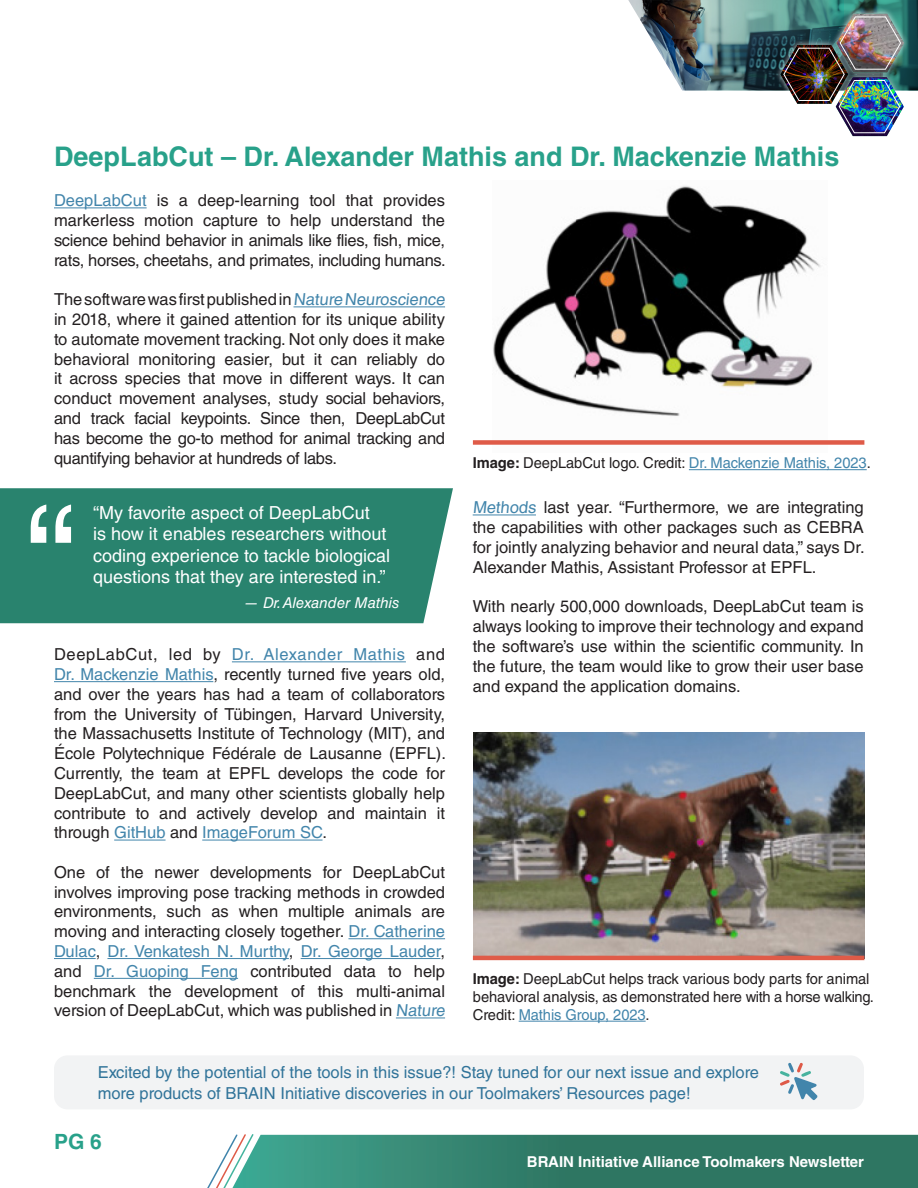
<style>
.page{position:relative;width:918px;height:1188px;background:#fff}
.page>*{position:absolute;margin:0;border:0;box-sizing:border-box;transform-origin:0 0}
.t1{font:150px "Helvetica LT Std";color:#fff}
.t2{font:700 27px "Helvetica LT Std";color:#28a18a}
.t3{font:700 21px "Helvetica LT Std";color:#28a18a}
.t4{font:18px/21.6px "Helvetica LT Std";color:#fff}
.t5{font:16.5px/19.8px "Helvetica LT Std";color:#231f20;text-align:justify}
.t6{font:16.5px/21px "Helvetica LT Std";color:#307399}
.t7{font:15px/18px "Helvetica LT Std";letter-spacing:-.005em;color:#231f20}
.t8{font:700 15px "Helvetica LT Std";color:#fff}
.t9{font:italic 15px "Helvetica LT Std";color:#fff}
.s1{color:#4285ab}
.s2{font-weight:700}
</style>
<div class="page">
<div style="left:54px;top:1055px;width:810px;height:54px;background:#f2f3f4;border-radius:14px"></div>
<svg style="left:780px;top:1063px;width:38px;height:37px"></svg>
<hr style="left:54px;top:207px;width:93px;height:1px;background:#4285ab">
<hr style="left:294px;top:306px;width:151px;height:1px;background:#4285ab">
<hr style="left:232px;top:661px;width:174px;height:1px;background:#4285ab">
<hr style="left:54px;top:681px;width:159px;height:1px;background:#4285ab">
<hr style="left:114px;top:840px;width:52px;height:1px;background:#4285ab">
<hr style="left:202px;top:840px;width:121px;height:1px;background:#4285ab">
<hr style="left:348px;top:938px;width:97px;height:1px;background:#4285ab">
<hr style="left:54px;top:958px;width:42px;height:1px;background:#4285ab">
<hr style="left:107px;top:958px;width:182px;height:1px;background:#4285ab">
<hr style="left:301px;top:958px;width:139px;height:1px;background:#4285ab">
<hr style="left:94px;top:978px;width:144px;height:1px;background:#4285ab">
<hr style="left:396px;top:1018px;width:49px;height:1px;background:#4285ab">
<hr style="left:473px;top:515px;width:63px;height:1px;background:#4285ab">
<svg style="left:207px;top:1134px;width:711px;height:54px;background:#408977"></svg>
<div style="left:0;top:488px;width:453px;height:135px;background:#29836e"></div>
<img style="left:493px;top:186px;width:328px;height:230px">
<div style="left:473px;top:440px;width:391px;height:5px;background:#df5b48"></div>
<hr style="left:689px;top:469px;width:178px;height:1px;background:#4285ab">
<img style="left:473px;top:732px;width:391px;height:224px">
<hr style="left:473px;top:956px;width:391px;height:4px;background:#df5b48">
<hr style="left:519px;top:1021px;width:127px;height:1px;background:#4285ab">
<img style="left:628px;top:0;width:290px;height:136px">
<p class="t2" style="left:54px;top:140px;width:787px">DeepLabCut – Dr. Alexander Mathis and Dr. Mackenzie Mathis</p>
<p class="t5" style="left:54px;top:191px;width:393px"><span class="s1">DeepLabCut</span> is a deep-learning tool that provides markerless motion capture to help understand the science behind behavior in animals like flies, fish, mice, rats, horses, cheetahs, and primates, including humans.</p>
<p class="t5" style="left:54px;top:290px;width:395px;text-align:left">The software was first published in <span class="s1">Nature Neuroscience </span>in 2018, where it gained attention for its unique ability to automate movement tracking. Not only does it make behavioral monitoring easier, but it can reliably do it across species that move in different ways. It can conduct movement analyses, study social behaviors, and track facial keypoints. Since then, DeepLabCut has become the go-to method for animal tracking and quantifying behavior at hundreds of labs.</p>
<p class="t7" style="left:473px;top:454px;width:399px"><span class="s2">Image:</span> DeepLabCut logo. Credit: <span class="s1">Dr. Mackenzie Mathis, 2023</span>.</p>
<p class="t1" style="left:25px;top:474px;width:51px">“</p>
<p class="t4" style="left:93px;top:501px;width:298px">“My favorite aspect of DeepLabCut<br>is how it enables researchers without coding experience to tackle biological questions that they are interested in.”</p>
<p class="t9" style="left:244px;top:594px;width:157px">— Dr. Alexander Mathis</p>
<p class="t5" style="left:54px;top:644px;width:394px">DeepLabCut, led by <span class="s1">Dr. Alexander Mathis</span> and <span class="s1">Dr. Mackenzie Mathis</span>, recently turned five years old, and over the years has had a team of collaborators from the University of Tübingen, Harvard University, the Massachusetts Institute of Technology (MIT), and École Polytechnique Fédérale de Lausanne (EPFL).<br>Currently, the team at EPFL develops the code for DeepLabCut, and many other scientists globally help contribute to and actively develop and maintain it through <span class="s1">GitHub</span> and <span class="s1">ImageForum SC</span>.</p>
<p class="t5" style="left:54px;top:862px;width:395px;text-align:left">One of the newer developments for DeepLabCut involves improving pose tracking methods in crowded environments, such as when multiple animals are moving and interacting closely together. <span class="s1">Dr. Catherine Dulac</span>, <span class="s1">Dr. Venkatesh N. Murthy</span>, <span class="s1">Dr. George Lauder</span>, and <span class="s1">Dr. Guoping Feng</span> contributed data to help benchmark the development of this multi-animal version of DeepLabCut, which was published in <span class="s1">Nature</span></p>
<p class="t5" style="left:473px;top:498px;width:394px"><span class="s1">Methods</span> last year. “Furthermore, we are integrating the capabilities with other packages such as CEBRA for jointly analyzing behavior and neural data,” says Dr.<br>Alexander Mathis, Assistant Professor at EPFL.</p>
<p class="t5" style="left:473px;top:597px;width:393px">With nearly 500,000 downloads, DeepLabCut team is always looking to improve their technology and expand the software’s use within the scientific community. In the future, the team would like to grow their user base and expand the application domains.</p>
<p class="t7" style="left:473px;top:969px;width:403px"><span class="s2">Image:</span> DeepLabCut helps track various body parts for animal behavioral analysis, as demonstrated here with a horse walking.<br>Credit: <span class="s1">Mathis Group, 2023</span>.</p>
<p class="t6" style="left:98px;top:1062px;width:663px">Excited by the potential of the tools in this issue?! Stay tuned for our next issue and explore more products of BRAIN Initiative discoveries in our Toolmakers’ Resources page!</p>
<p class="t3" style="left:54px;top:1129px;width:49px">PG 6</p>
<p class="t8" style="left:527px;top:1152px;width:339px">BRAIN Initiative Alliance Toolmakers Newsletter</p>
</div>
